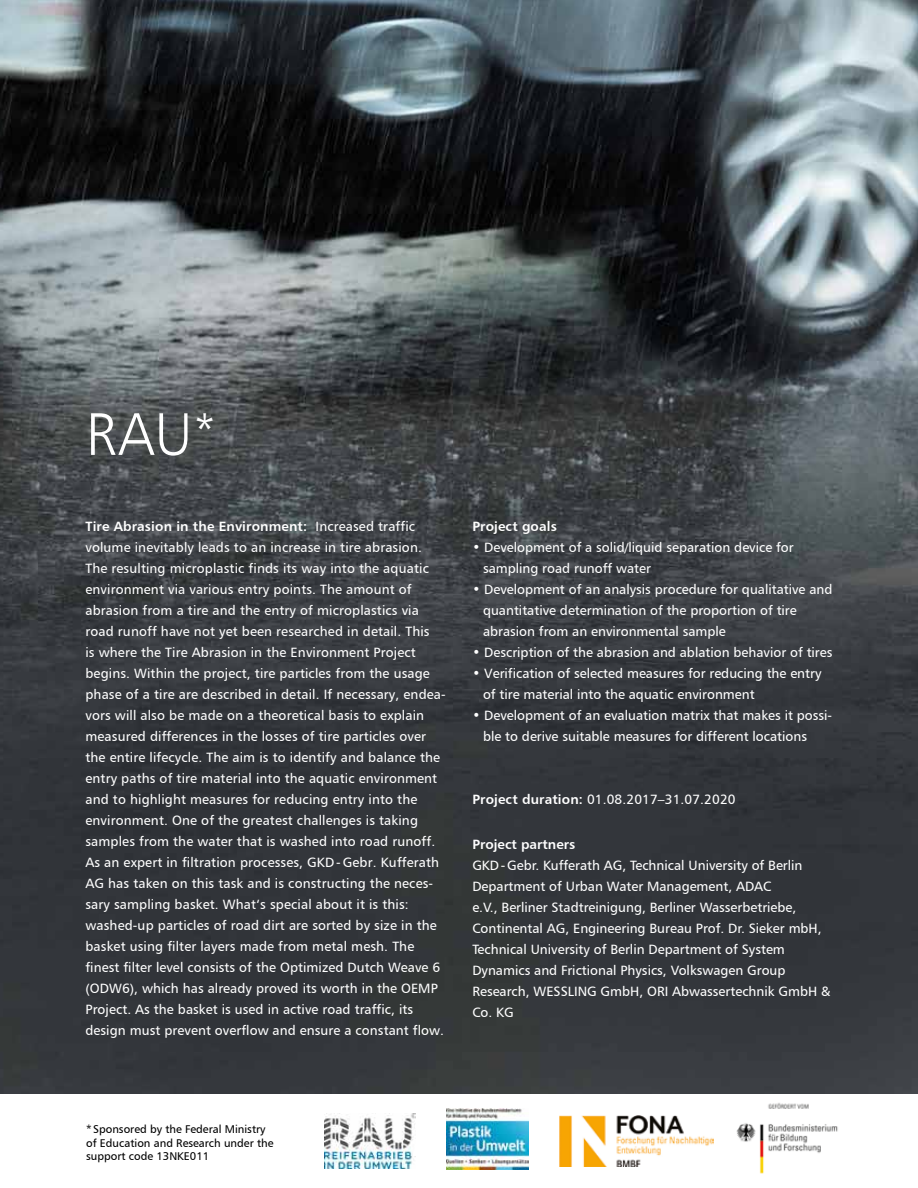
<style>
.page{position:relative;width:918px;height:1188px;background:#fff}
.page>*{position:absolute;margin:0;border:0;box-sizing:border-box;transform-origin:0 0}
.t1{font:60px "Humanist 777 BT Light B";color:#fff;scale:.95 1}
.t2{font:13.5px/21px "Humanist 777 BT Roman B";letter-spacing:.005em;color:#fff}
.t3{font:13.5px "Humanist 777 BT Bold B";letter-spacing:.01em;color:#fff}
.t4{font:11.25px/13.5px "Humanist 777 BT Roman B";color:#000}
.s1{font-size:45px}
.s2{font-family:"Humanist 777 BT Roman B"}
.s3{font-family:"Humanist 777 BT Bold B"}
</style>
<div class="page">
<img style="left:560px;top:1115px;width:154px;height:52px">
<img style="left:324px;top:1113px;width:92px;height:56px">
<img style="left:0;top:0;width:918px;height:1093px">
<img style="left:446px;top:1109px;width:82px;height:61px">
<img style="left:736px;top:1103px;width:102px;height:71px">
<h1 class="t1" style="left:86px;top:397px;width:138px">RAU<span class="s1">*</span></h1>
<p class="t3" style="left:85px;top:518px;width:331px">Tire Abrasion in the Environment: <span class="s2">Increased traffic</span></p>
<p class="t2" style="left:85px;top:537px;width:362px">volume inevitably leads to an increase in tire abrasion.<br>The resulting microplastic finds its way into the aquatic environment via various entry points. The amount of abrasion from a tire and the entry of microplastics via road runoff have not yet been researched in detail. This<br>is where the Tire Abrasion in the Environment Project begins. Within the project, tire particles from the usage phase of a tire are described in detail. If necessary, endea&shy;vors will also be made on a theoretical basis to explain measured differences in the losses of tire particles over the entire lifecycle. The aim is to identify and balance the entry paths of tire material into the aquatic environment and to highlight measures for reducing entry into the environment. One of the greatest challenges is taking samples from the water that is washed into road runoff.<br>As an expert in filtration processes, GKD- Gebr. Kufferath AG has taken on this task and is constructing the neces&shy;sary sampling basket. What‘s special about it is this: washed-up particles of road dirt are sorted by size in the basket using filter layers made from metal mesh. The finest filter level consists of the Optimized Dutch Weave 6 (ODW6), which has already proved its worth in the OEMP Project. As the basket is used in active road traffic, its design must prevent overflow and ensure a constant flow.</p>
<p class="t3" style="left:472px;top:518px;width:86px">Project goals</p>
<p class="t2" style="left:483px;top:537px;width:312px;text-indent:-11px">• Development of a solid/liquid separation device for sampling road runoff water</p>
<p class="t2" style="left:483px;top:579px;width:351px;text-indent:-11px">• Development of an analysis procedure for qualitative and quantitative determination of the proportion of tire abrasion from an environmental sample</p>
<p class="t2" style="left:472px;top:642px;width:362px">• Description of the abrasion and ablation behavior of tires</p>
<p class="t2" style="left:483px;top:663px;width:340px;text-indent:-11px">• Verification of selected measures for reducing the entry of tire material into the aquatic environment</p>
<p class="t2" style="left:483px;top:705px;width:351px;text-indent:-11px">• Development of an evaluation matrix that makes it possi&shy;ble to derive suitable measures for different locations</p>
<p class="t2" style="left:472px;top:789px;width:265px"><span class="s3">Project duration:</span> 01.08.2017–31.07.2020</p>
<p class="t3" style="left:472px;top:836px;width:104px">Project partners</p>
<p class="t2" style="left:472px;top:855px;width:360px">GKD-Gebr. Kufferath AG, Technical University of Berlin Department of Urban Water Management, ADAC<br>e.V., Berliner Stadtreinigung, Berliner Wasserbetriebe, Continental AG, Engineering Bureau Prof. Dr. Sieker mbH, Technical University of Berlin Department of System Dynamics and Frictional Physics, Volkswagen Group Research, WESSLING GmbH, ORI Abwassertechnik GmbH &amp; Co. KG</p>
<p class="t4" style="left:86px;top:1122px;width:189px">*Sponsored by the Federal Ministry of Education and Research under the support code 13NKE011</p>
</div>
